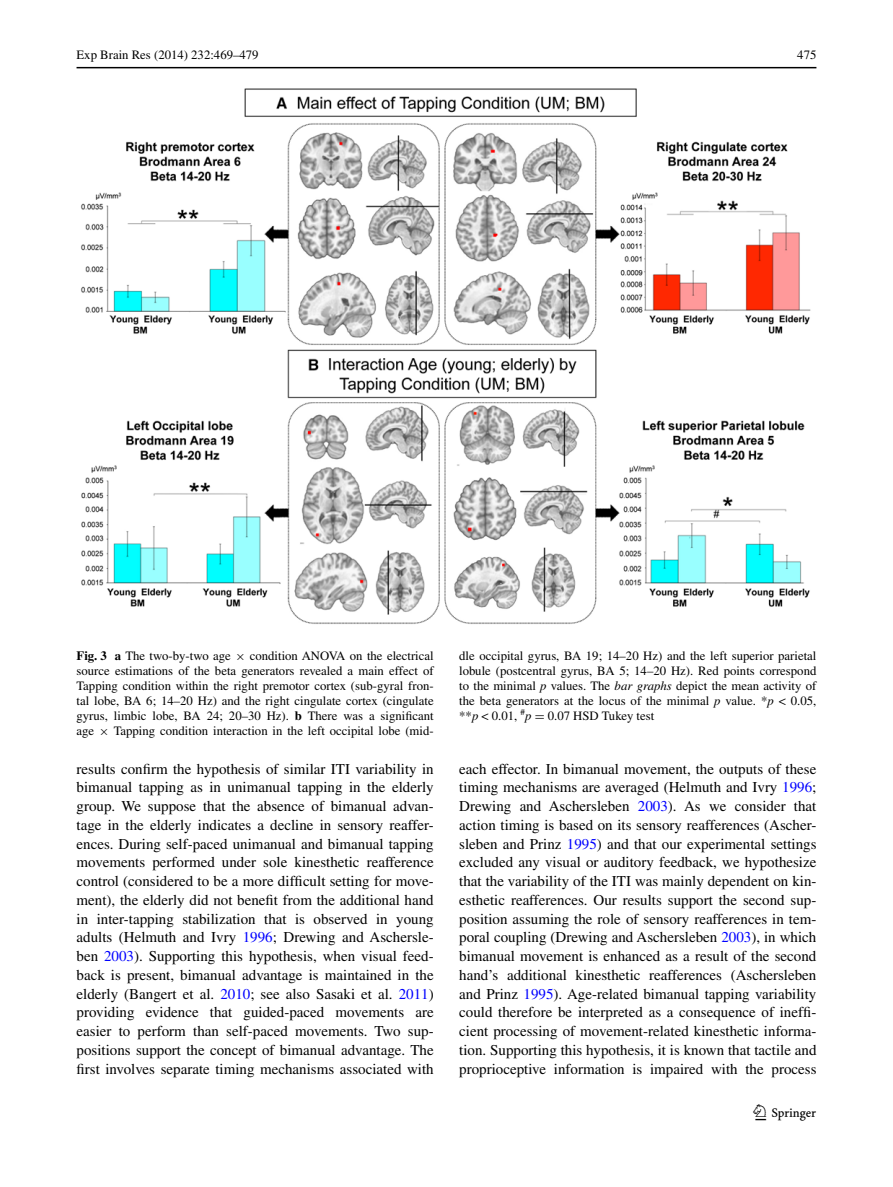
<style>
.page{position:relative;width:893px;height:1187px;background:#fff}
.page>*{position:absolute;margin:0;border:0;box-sizing:border-box;transform-origin:0 0}
.t1{font:22.5px "Springnew";color:#000}
.t2{font:15px/18.8px "Times";color:#000;text-align:justify}
.t3{font:12.75px/15px "Times";color:#000;text-align:justify}
.s1{font-weight:700}
.s2{font-family:"MTSY"}
.s3{font-style:italic}
.s4{color:#00f}
</style>
<div class="page">
<hr style="left:77px;top:67px;width:739px;height:1px;background:#000">
<img style="left:81px;top:88px;width:730px;height:536px">
<p class="t3" style="left:77px;top:48px;width:184px">Exp Brain Res (2014) 232:469–479</p>
<p class="t3" style="left:797px;top:48px;width:21px">475</p>
<p class="t3" style="left:77px;top:648px;width:359px"><span class="s1">Fig. 3 a</span> The two-by-two age <span class="s2">×</span> condition ANOVA on the electrical source estimations of the beta generators revealed a main effect of Tapping condition within the right premotor cortex (sub-gyral fron&shy;tal lobe, BA 6; 14–20 Hz) and the right cingulate cortex (cingulate gyrus, limbic lobe, BA 24; 20–30 Hz). <span class="s1">b</span> There was a significant age <span class="s2">×</span> Tapping condition interaction in the left occipital lobe (mid-</p>
<p class="t3" style="left:459px;top:648px;width:359px">dle occipital gyrus, BA 19; 14–20 Hz) and the left superior parietal lobule (postcentral gyrus, BA 5; 14–20 Hz). Red points correspond to the minimal <span class="s3">p</span> values. The <span class="s3">bar graphs</span> depict the mean activity of the beta generators at the locus of the minimal <span class="s3">p</span> value. *<span class="s3">p</span> &lt; 0.05, **<span class="s3">p</span> &lt; 0.01, <sup>#</sup><span class="s3">p</span> <span class="s2">=</span> 0.07 HSD Tukey test</p>
<p class="t2" style="left:77px;top:759px;width:359px">results confirm the hypothesis of similar ITI variability in bimanual tapping as in unimanual tapping in the elderly group. We suppose that the absence of bimanual advan&shy;tage in the elderly indicates a decline in sensory reaffer&shy;ences. During self-paced unimanual and bimanual tapping movements performed under sole kinesthetic reafference control (considered to be a more difficult setting for move&shy;ment), the elderly did not benefit from the additional hand in inter-tapping stabilization that is observed in young adults (Helmuth and Ivry <span class="s4">1996</span>; Drewing and Aschersle&shy;ben <span class="s4">2003</span>). Supporting this hypothesis, when visual feed&shy;back is present, bimanual advantage is maintained in the elderly (Bangert et al. <span class="s4">2010</span>; see also Sasaki et al. <span class="s4">2011</span>) providing evidence that guided-paced movements are easier to perform than self-paced movements. Two sup&shy;positions support the concept of bimanual advantage. The first involves separate timing mechanisms associated with</p>
<p class="t2" style="left:459px;top:759px;width:359px">each effector. In bimanual movement, the outputs of these timing mechanisms are averaged (Helmuth and Ivry <span class="s4">1996</span>; Drewing and Aschersleben <span class="s4">2003</span>). As we consider that action timing is based on its sensory reafferences (Ascher&shy;sleben and Prinz <span class="s4">1995</span>) and that our experimental settings excluded any visual or auditory feedback, we hypothesize that the variability of the ITI was mainly dependent on kin&shy;esthetic reafferences. Our results support the second sup&shy;position assuming the role of sensory reafferences in tem&shy;poral coupling (Drewing and Aschersleben <span class="s4">2003</span>), in which bimanual movement is enhanced as a result of the second hand’s additional kinesthetic reafferences (Aschersleben and Prinz <span class="s4">1995</span>). Age-related bimanual tapping variability could therefore be interpreted as a consequence of ineffi&shy;cient processing of movement-related kinesthetic informa&shy;tion. Supporting this hypothesis, it is known that tactile and proprioceptive information is impaired with the process</p>
<h1 class="t1" style="left:755px;top:1104px;width:62px">1 3</h1>
</div>
